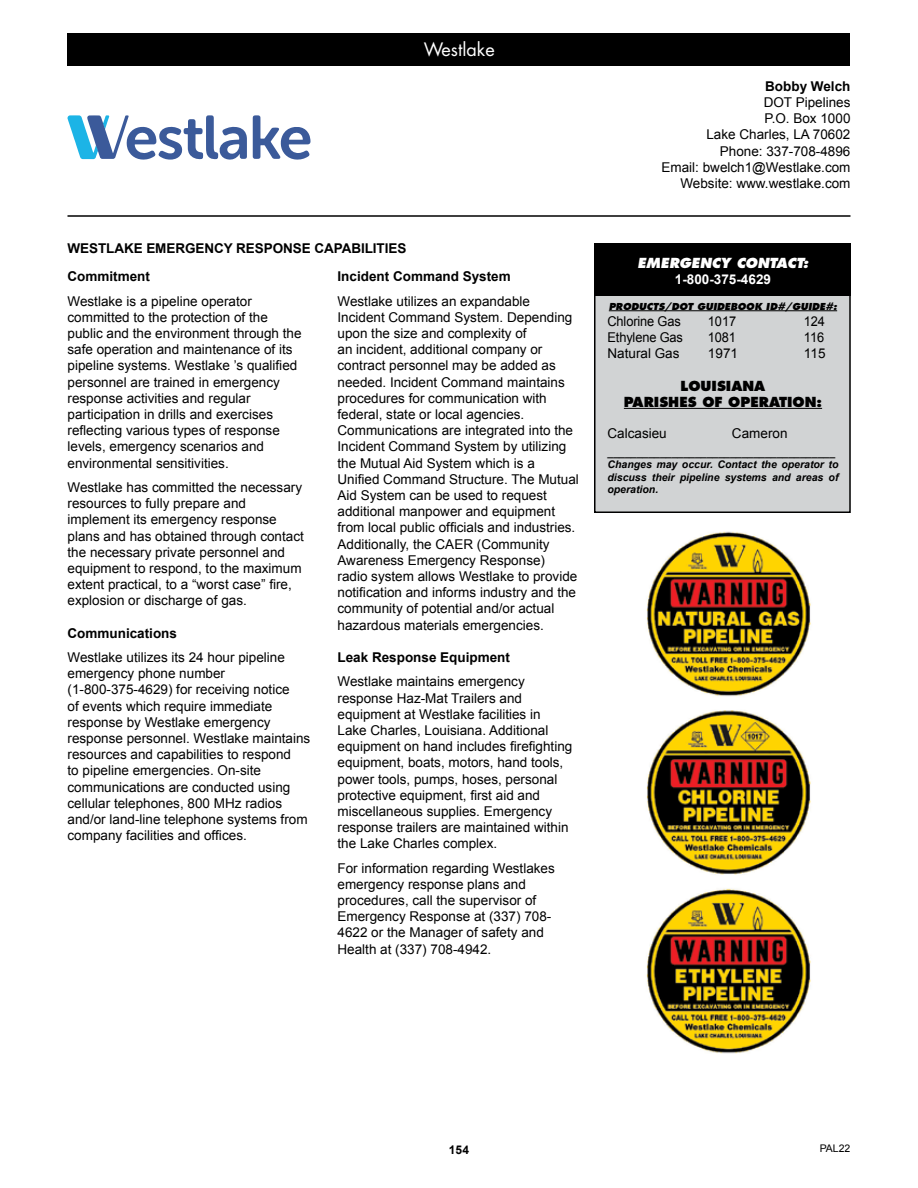
<style>
.page{position:relative;width:918px;height:1188px;background:#fff}
.page>*{position:absolute;margin:0;border:0;box-sizing:border-box;transform-origin:0 0}
.t1{font:18px "Futura";color:#fff}
.t2{font:13.5px/16.2px "Arial";color:#000}
.t3{font:700 13.5px "Arial";color:#000}
.t4{font:13.5px "Arial";color:#000;scale:.95 1}
.t5{font:800 13.5px/16.2px "Futura";color:#000;text-align:center}
.t6{font:italic 800 13.5px "Futura";color:#fff}
.t7{font:700 13.5px "Arial";color:#fff}
.t8{font:700 12px "Arial";color:#000}
.t9{font:italic 700 10.5px/12.6px "Arial";color:#000}
.t10{font:10.5px "Arial";color:#000}
.t11{font:italic 800 9.3px "Futura";color:#000}
</style>
<div class="page">
<div style="left:68px;top:34px;width:782px;height:32px;background:#000"></div>
<hr style="left:68px;top:215px;width:782px;height:2px;background:#000">
<div style="left:595px;top:244px;width:255px;height:268px;background:#d1d3d4"></div>
<div style="left:594px;top:243px;width:257px;height:270px;border:2px solid #000"></div>
<div style="left:594px;top:244px;width:257px;height:52px;background:#000"></div>
<hr style="left:609px;top:311px;width:228px;height:1px;background:#000">
<hr style="left:624px;top:408px;width:198px;height:1px;background:#000">
<img style="left:646px;top:531px;width:165px;height:523px">
<svg style="left:253px;top:115px;width:57px;height:45px"></svg>
<svg style="left:68px;top:115px;width:179px;height:45px"></svg>
<h1 class="t1" style="left:424px;top:38px;width:72px">Westlake</h1>
<p class="t3" style="left:68px;top:239px;width:340px">WESTLAKE EMERGENCY RESPONSE CAPABILITIES</p>
<p class="t3" style="left:68px;top:268px;width:84px">Commitment</p>
<p class="t2" style="left:68px;top:293px;width:236px">Westlake is a pipeline operator committed to the protection of the public and the environment through the safe operation and maintenance of its pipeline systems. Westlake ’s qualified personnel are trained in emergency response activities and regular participation in drills and exercises reflecting various types of response levels, emergency scenarios and environmental sensitivities.</p>
<p class="t2" style="left:68px;top:479px;width:238px">Westlake has committed the necessary resources to fully prepare and implement its emergency response plans and has obtained through contact the necessary private personnel and equipment to respond, to the maximum extent practical, to a “worst case” fire, explosion or discharge of gas.</p>
<p class="t3" style="left:68px;top:624px;width:111px">Communications</p>
<p class="t2" style="left:68px;top:649px;width:244px">Westlake utilizes its 24 hour pipeline emergency phone number (1-800-375-4629) for receiving notice<br>of events which require immediate response by Westlake emergency response personnel. Westlake maintains resources and capabilities to respond<br>to pipeline emergencies. On-site communications are conducted using cellular telephones, 800 MHz radios and/or land-line telephone systems from company facilities and offices.</p>
<p class="t3" style="left:338px;top:268px;width:175px">Incident Command System</p>
<p class="t2" style="left:338px;top:293px;width:243px">Westlake utilizes an expandable Incident Command System. Depending upon the size and complexity of<br>an incident, additional company or contract personnel may be added as needed. Incident Command maintains procedures for communication with federal, state or local agencies.<br>Communications are integrated into the Incident Command System by utilizing the Mutual Aid System which is a Unified Command Structure. The Mutual Aid System can be used to request additional manpower and equipment from local public officials and industries.<br>Additionally, the CAER (Community Awareness Emergency Response)<br>radio system allows Westlake to provide notification and informs industry and the community of potential and/or actual hazardous materials emergencies.</p>
<p class="t3" style="left:338px;top:648px;width:174px">Leak Response Equipment</p>
<p class="t2" style="left:338px;top:674px;width:236px">Westlake maintains emergency response Haz-Mat Trailers and equipment at Westlake facilities in Lake Charles, Louisiana. Additional equipment on hand includes firefighting equipment, boats, motors, hand tools, power tools, pumps, hoses, personal protective equipment, first aid and miscellaneous supplies. Emergency response trailers are maintained within the Lake Charles complex.</p>
<p class="t2" style="left:338px;top:860px;width:219px">For information regarding Westlakes emergency response plans and procedures, call the supervisor of<br>Emergency Response at (337) 708-<br>4622 or the Manager of safety and<br>Health at (337) 708-4942.</p>
<p class="t3" style="left:765px;top:77px;width:87px">Bobby Welch</p>
<p class="t2" style="left:661px;top:94px;width:191px;text-align:right">DOT Pipelines<br>P.O. Box 1000<br>Lake Charles, LA 70602<br>Phone: 337-708-4896<br>Email: bwelch1@Westlake.com<br>Website: www.westlake.com</p>
<p class="t6" style="left:638px;top:254px;width:172px">EMERGENCY CONTACT:</p>
<p class="t7" style="left:675px;top:271px;width:98px">1-800-375-4629</p>
<p class="t11" style="left:609px;top:300px;width:230px">PRODUCTS/DOT GUIDEBOOK ID#/GUIDE#:</p>
<p class="t4" style="left:608px;top:312px;width:79px">Chlorine Gas</p>
<p class="t4" style="left:708px;top:312px;width:31px">1017</p>
<p class="t4" style="left:804px;top:312px;width:24px">124</p>
<p class="t4" style="left:607px;top:329px;width:81px">Ethylene Gas</p>
<p class="t4" style="left:708px;top:329px;width:31px">1081</p>
<p class="t4" style="left:804px;top:329px;width:23px">116</p>
<p class="t2" style="left:608px;top:346px;width:74px">Natural Gas</p>
<p class="t2" style="left:708px;top:346px;width:32px">1971</p>
<p class="t2" style="left:804px;top:346px;width:23px">115</p>
<p class="t5" style="left:624px;top:378px;width:200px">LOUISIANA<br>PARISHES OF OPERATION:</p>
<p class="t2" style="left:608px;top:425px;width:61px">Calcasieu</p>
<p class="t2" style="left:732px;top:425px;width:57px">Cameron</p>
<p class="t9" style="left:608px;top:446px;width:233px">_______________________________________ Changes may occur. Contact the operator to discuss their pipeline systems and areas of operation.</p>
<p class="t8" style="left:449px;top:1141px;width:22px">154</p>
<p class="t10" style="left:820px;top:1142px;width:32px">PAL22</p>
</div>
